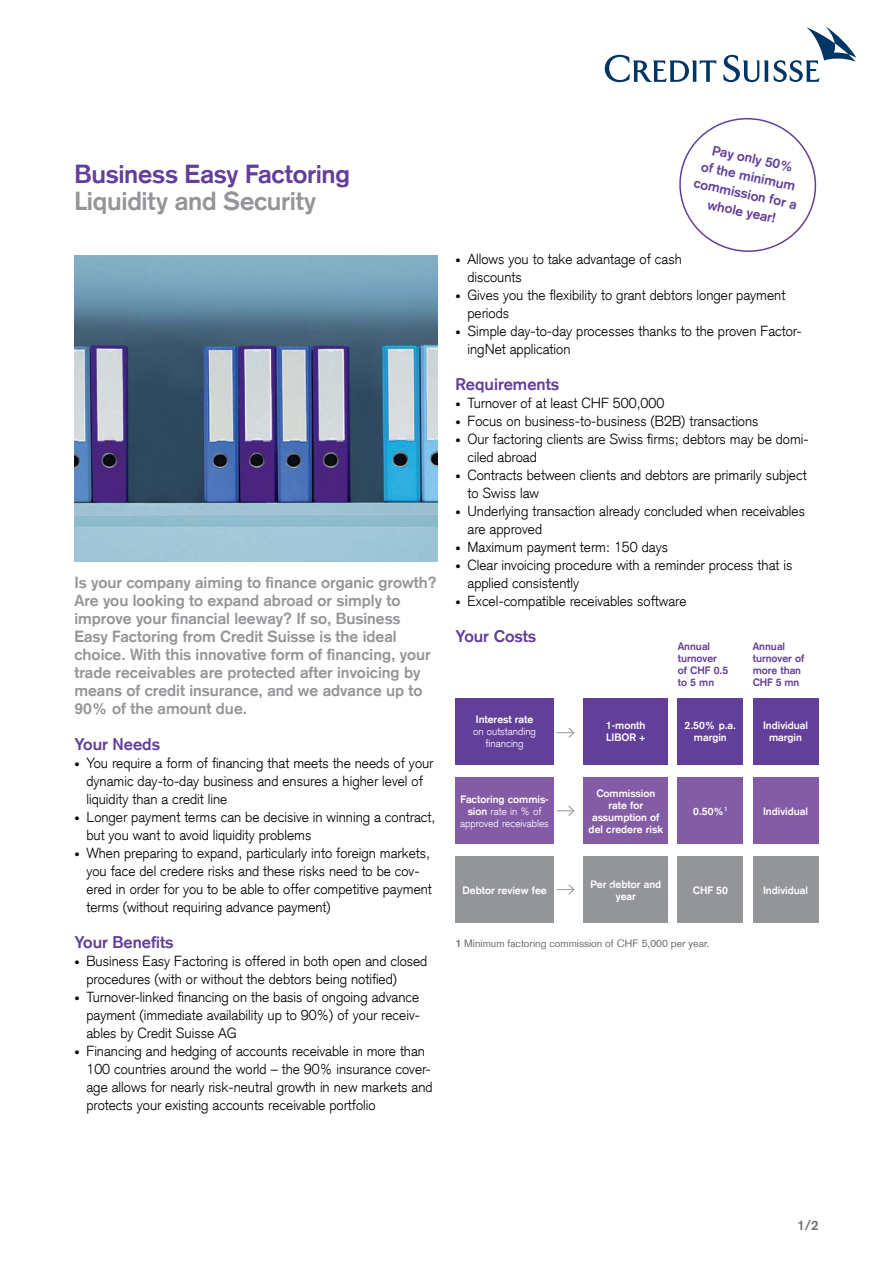
<style>
.page{position:relative;width:893px;height:1263px;background:#fff}
.page>*{position:absolute;margin:0;border:0;box-sizing:border-box;transform-origin:0 0}
.t1{font:700 25.5px "Credit Suisse Type";letter-spacing:-.01em;color:#623f99}
.t2{font:700 25.5px "Credit Suisse Type";letter-spacing:-.01em;color:#939598}
.t3{font:700 16.5px "Credit Suisse Type";color:#623f99}
.t4{font:700 15.75px/18px "Credit Suisse Type";color:#939598}
.t5{font:300 14.25px/18px "Credit Suisse Type";color:#000}
.t6{font:700 13.5px/18px "Credit Suisse Type";color:#623f99;text-align:center}
.t7{font:700 13.5px "Credit Suisse Type";color:#6d6e71}
.t8{font:700 10.5px/12px "Credit Suisse Type";color:#fff;text-align:center}
.t9{font:300 10.5px/12px "Credit Suisse Type";color:#fff;text-align:center}
.t10{font:700 10.5px/12px "Credit Suisse Type";color:#623f99}
.t11{font:10.5px "Credit Suisse Type";color:#6d6e71}
.s1{font-size:10.5px}
.s2{font-weight:700}
</style>
<div class="page">
<svg style="left:557px;top:727px;width:18px;height:11px"></svg>
<div style="left:455px;top:698px;width:99px;height:67px;background:#623f99"></div>
<div style="left:584px;top:698px;width:84px;height:67px;background:#623f99"></div>
<div style="left:678px;top:698px;width:65px;height:67px;background:#623f99"></div>
<div style="left:753px;top:698px;width:65px;height:67px;background:#623f99"></div>
<div style="left:455px;top:777px;width:99px;height:67px;background:#845ba5"></div>
<div style="left:584px;top:777px;width:84px;height:67px;background:#845ba5"></div>
<div style="left:678px;top:777px;width:65px;height:67px;background:#845ba5"></div>
<div style="left:753px;top:777px;width:65px;height:67px;background:#845ba5"></div>
<div style="left:455px;top:857px;width:99px;height:66px;background:#939598"></div>
<div style="left:584px;top:857px;width:84px;height:66px;background:#939598"></div>
<div style="left:678px;top:857px;width:65px;height:66px;background:#939598"></div>
<div style="left:753px;top:857px;width:65px;height:66px;background:#939598"></div>
<svg style="left:557px;top:806px;width:18px;height:10px"></svg>
<svg style="left:557px;top:884px;width:18px;height:11px"></svg>
<svg style="left:679px;top:118px;width:138px;height:134px"></svg>
<img style="left:74px;top:255px;width:363px;height:306px">
<svg style="left:605px;top:26px;width:251px;height:56px"></svg>
<h1 class="t1" style="left:74px;top:159px;width:277px">Business Easy Factoring</h1>
<h1 class="t2" style="left:74px;top:186px;width:243px">Liquidity and Security</h1>
<p class="t4" style="left:74px;top:574px;width:364px">Is your company aiming to finance organic growth?<br>Are you looking to expand abroad or simply to improve your financial leeway? If so, Business Easy Factoring from Credit Suisse is the ideal choice. With this innovative form of financing, your trade receivables are protected after invoicing by means of credit insurance, and we advance up to 90% of the amount due.</p>
<p class="t3" style="left:74px;top:734px;width:87px">Your Needs</p>
<p class="t5" style="left:86px;top:754px;width:349px;text-indent:-12px"><span class="s1">•</span> You require a form of financing that meets the needs of your dynamic day-to-day business and ensures a higher level of liquidity than a credit line</p>
<p class="t5" style="left:86px;top:808px;width:350px;text-indent:-12px"><span class="s1">•</span> Longer payment terms can be decisive in winning a contract, but you want to avoid liquidity problems</p>
<p class="t5" style="left:86px;top:844px;width:347px;text-indent:-12px"><span class="s1">•</span> When preparing to expand, particularly into foreign markets, you face del credere risks and these risks need to be cov&shy;ered in order for you to be able to offer competitive payment terms (without requiring advance payment)</p>
<p class="t3" style="left:74px;top:932px;width:101px">Your Benefits</p>
<p class="t5" style="left:86px;top:952px;width:342px;text-indent:-12px"><span class="s1">•</span> Business Easy Factoring is offered in both open and closed procedures (with or without the debtors being notified)</p>
<p class="t5" style="left:86px;top:988px;width:335px;text-align:justify;text-indent:-12px"><span class="s1">•</span> Turnover-linked financing on the basis of ongoing advance payment (immediate availability up to 90%) of your receiv&shy;ables by Credit Suisse AG</p>
<p class="t5" style="left:86px;top:1042px;width:348px;text-indent:-12px"><span class="s1">•</span> Financing and hedging of accounts receivable in more than 100 countries around the world – the 90% insurance cover&shy;age allows for nearly risk-neutral growth in new markets and protects your existing accounts receivable portfolio</p>
<p class="t6" style="left:703px;top:139px;width:107px;rotate:12deg">Pay only 50%<br>of the minimum commission for a whole year!</p>
<p class="t5" style="left:467px;top:250px;width:216px;text-indent:-12px"><span class="s1">•</span> Allows you to take advantage of cash discounts</p>
<p class="t5" style="left:467px;top:286px;width:319px;text-indent:-12px"><span class="s1">•</span> Gives you the flexibility to grant debtors longer payment periods</p>
<p class="t5" style="left:467px;top:322px;width:336px;text-indent:-12px"><span class="s1">•</span> Simple day-to-day processes thanks to the proven Factor&shy;ingNet application</p>
<p class="t3" style="left:455px;top:374px;width:105px">Requirements</p>
<p class="t5" style="left:455px;top:394px;width:210px"><span class="s1">•</span> Turnover of at least CHF 500,000</p>
<p class="t5" style="left:455px;top:412px;width:305px"><span class="s1">•</span> Focus on business-to-business (B2B) transactions</p>
<p class="t5" style="left:467px;top:430px;width:343px;text-indent:-12px"><span class="s1">•</span> Our factoring clients are Swiss firms; debtors may be domi&shy;ciled abroad</p>
<p class="t5" style="left:467px;top:466px;width:341px;text-indent:-12px"><span class="s1">•</span> Contracts between clients and debtors are primarily subject to Swiss law</p>
<p class="t5" style="left:467px;top:502px;width:339px;text-indent:-12px"><span class="s1">•</span> Underlying transaction already concluded when receivables are approved</p>
<p class="t5" style="left:455px;top:538px;width:214px"><span class="s1">•</span> Maximum payment term: 150 days</p>
<p class="t5" style="left:467px;top:556px;width:326px;text-indent:-12px"><span class="s1">•</span> Clear invoicing procedure with a reminder process that is applied consistently</p>
<p class="t5" style="left:455px;top:592px;width:233px"><span class="s1">•</span> Excel-compatible receivables software</p>
<p class="t3" style="left:455px;top:626px;width:82px">Your Costs</p>
<p class="t10" style="left:678px;top:640px;width:52px">Annual turnover of CHF 0.5 to 5 mn</p>
<p class="t10" style="left:753px;top:640px;width:53px">Annual turnover of more than<br>CHF 5 mn</p>
<p class="t8" style="left:476px;top:714px;width:59px">Interest rate</p>
<p class="t9" style="left:473px;top:726px;width:64px">on outstanding financing</p>
<p class="t8" style="left:606px;top:720px;width:41px;text-align:left">1-month<br>LIBOR +</p>
<p class="t8" style="left:684px;top:720px;width:53px">2.50% p.a. margin</p>
<p class="t8" style="left:763px;top:720px;width:46px">Individual margin</p>
<p class="t9" style="left:460px;top:793px;width:90px"><span class="s2">Factoring commis&shy;sion</span> rate in % of approved receivables</p>
<p class="t8" style="left:589px;top:787px;width:76px">Commission rate for assumption of del credere risk</p>
<p class="t8" style="left:693px;top:805px;width:36px">0.50%<sup>1</sup></p>
<p class="t8" style="left:763px;top:805px;width:46px">Individual</p>
<p class="t8" style="left:462px;top:884px;width:86px">Debtor review fee</p>
<p class="t8" style="left:590px;top:878px;width:72px">Per debtor and year</p>
<p class="t8" style="left:693px;top:884px;width:37px">CHF 50</p>
<p class="t8" style="left:763px;top:884px;width:46px">Individual</p>
<p class="t11" style="left:455px;top:937px;width:255px"><span class="s2">1</span> Minimum factoring commission of CHF 5,000 per year.</p>
<p class="t7" style="left:797px;top:1217px;width:23px">1/2</p>
</div>
